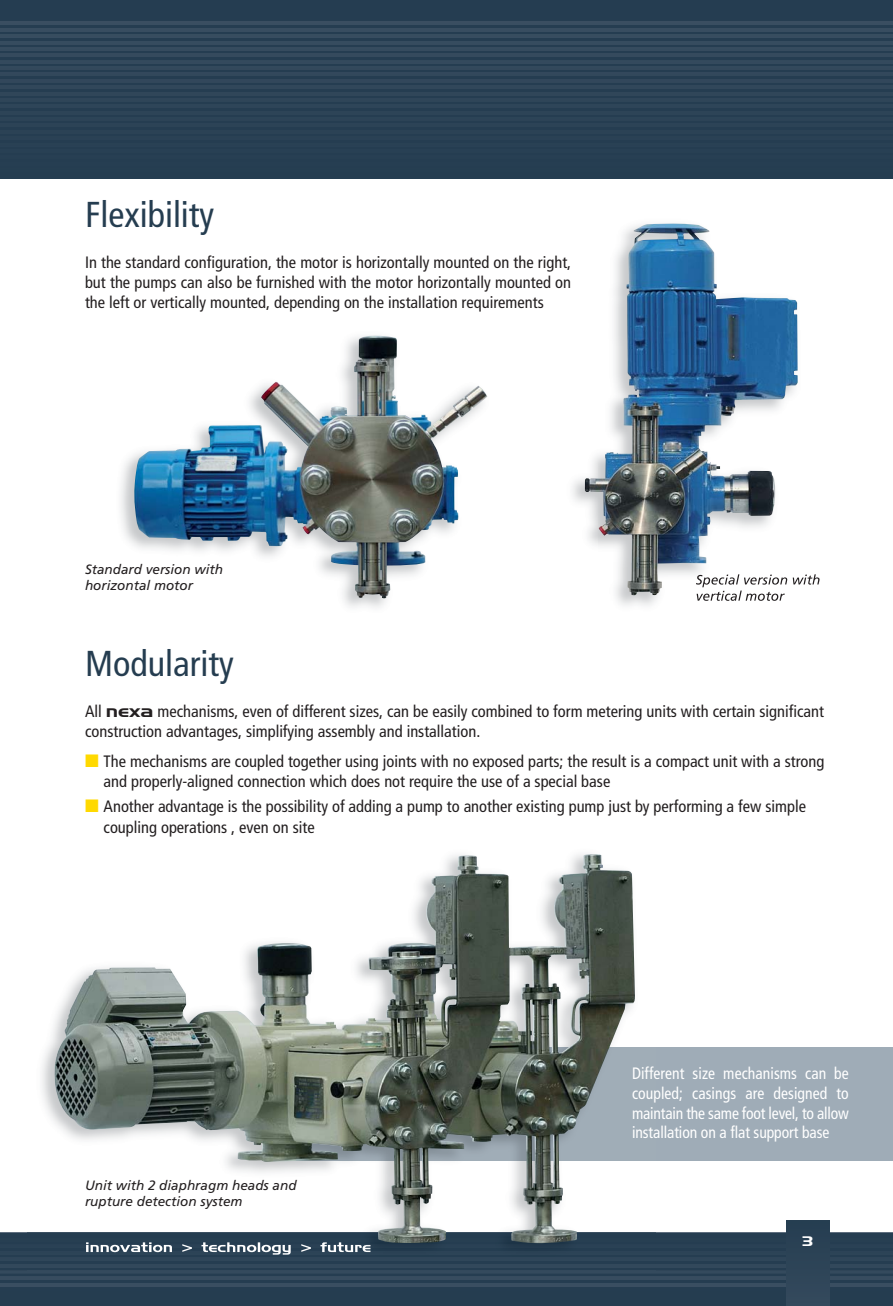
<style>
.page{position:relative;width:893px;height:1306px;background:#fff}
.page>*{position:absolute;margin:0;border:0;box-sizing:border-box;transform-origin:0 0}
.t1{font:condensed 36px "Frutiger LT Std";color:#253d50}
.t2{font:condensed 16.5px/19.8px "Frutiger LT Std";color:#231f20}
.t3{font:condensed 16.5px/19.8px "Frutiger LT Std";letter-spacing:-.005em;color:#fff;text-align:justify;scale:.95 1}
.t4{font:italic 13.5px/16.2px "Frutiger LT Std";color:#231f20}
.t5{font:13.5px "Handel Gothic BT";color:#fff;scale:1.25 1}
.s1{font-family:"Handel Gothic BT";font-stretch:normal}
.s2{color:#ffd900}
</style>
<div class="page">
<div style="left:268px;top:1047px;width:625px;height:113px;background:#9facb7"></div>
<img style="left:0;top:0;width:893px;height:179px">
<hr style="left:0;top:22px;width:893px;height:3px;background:#394e61">
<hr style="left:0;top:28px;width:893px;height:3px;background:#384d60">
<hr style="left:0;top:35px;width:893px;height:3px;background:#374d5f">
<hr style="left:0;top:41px;width:893px;height:3px;background:#364c5f">
<hr style="left:0;top:47px;width:893px;height:3px;background:#364b5e">
<hr style="left:0;top:54px;width:893px;height:3px;background:#354a5d">
<hr style="left:0;top:60px;width:893px;height:3px;background:#34495d">
<hr style="left:0;top:67px;width:893px;height:3px;background:#33485b">
<hr style="left:0;top:73px;width:893px;height:3px;background:#32485b">
<hr style="left:0;top:79px;width:893px;height:3px;background:#32475b">
<hr style="left:0;top:86px;width:893px;height:3px;background:#31475a">
<hr style="left:0;top:92px;width:893px;height:3px;background:#304659">
<hr style="left:0;top:98px;width:893px;height:3px;background:#2f4559">
<hr style="left:0;top:105px;width:893px;height:3px;background:#2e4558">
<hr style="left:0;top:111px;width:893px;height:3px;background:#2d4457">
<hr style="left:0;top:118px;width:893px;height:3px;background:#2c4357">
<hr style="left:0;top:124px;width:893px;height:3px;background:#2c4356">
<hr style="left:0;top:130px;width:893px;height:3px;background:#2b4255">
<hr style="left:0;top:137px;width:893px;height:3px;background:#2a4155">
<hr style="left:0;top:143px;width:893px;height:3px;background:#294154">
<hr style="left:0;top:149px;width:893px;height:3px;background:#284054">
<hr style="left:0;top:156px;width:893px;height:3px;background:#273f53">
<hr style="left:0;top:162px;width:893px;height:3px;background:#263e52">
<hr style="left:0;top:169px;width:893px;height:3px;background:#253e52">
<hr style="left:0;top:175px;width:893px;height:3px;background:#253d51">
<div style="left:0;top:1233px;width:893px;height:72px;background:#253d50"></div>
<hr style="left:0;top:1232px;width:893px;height:3px;background:#3d5164">
<img style="left:0;top:1266px;width:893px;height:24px">
<img style="left:0;top:1264px;width:893px;height:2px">
<hr style="left:0;top:1270px;width:893px;height:3px;background:#344a5d">
<hr style="left:0;top:1276px;width:893px;height:3px;background:#374c5f">
<hr style="left:0;top:1283px;width:893px;height:3px;background:#394e61">
<div style="left:787px;top:1220px;width:42px;height:85px;background:#2d4457"></div>
<img style="left:121px;top:335px;width:367px;height:273px">
<img style="left:192px;top:336px;width:295px;height:262px">
<img style="left:27px;top:1024px;width:629px;height:246px">
<img style="left:635px;top:1047px;width:21px;height:113px">
<img style="left:27px;top:1270px;width:629px;height:1px">
<img style="left:86px;top:1243px;width:202px;height:11px">
<img style="left:55px;top:854px;width:580px;height:389px">
<img style="left:572px;top:479px;width:248px;height:127px">
<img style="left:798px;top:574px;width:11px;height:13px">
<img style="left:697px;top:595px;width:88px;height:6px">
<img style="left:585px;top:223px;width:213px;height:372px">
<h1 class="t1" style="left:85px;top:200px;width:131px">Flexibility</h1>
<p class="t2" style="left:85px;top:254px;width:488px;text-align:justify">In the standard configuration, the motor is horizontally mounted on the right, but the pumps can also be furnished with the motor horizontally mounted on the left or vertically mounted, depending on the installation requirements</p>
<p class="t4" style="left:85px;top:561px;width:140px">Standard version with horizontal motor</p>
<h1 class="t1" style="left:85px;top:648px;width:150px">Modularity</h1>
<p class="t2" style="left:85px;top:703px;width:740px">All <span class="s1">nexa</span> mechanisms, even of different sizes, can be easily combined to form metering units with certain significant construction advantages, simplifying assembly and installation.</p>
<p class="t2" style="left:104px;top:752px;width:722px;line-height:20.2px;text-indent:-19px"><span class="s2">■</span> The mechanisms are coupled together using joints with no exposed parts; the result is a compact unit with a strong and properly-aligned connection which does not require the use of a special base</p>
<p class="t2" style="left:104px;top:797px;width:704px;line-height:20.2px;text-indent:-19px"><span class="s2">■</span> Another advantage is the possibility of adding a pump to another existing pump just by performing a few simple coupling operations , even on site</p>
<p class="t4" style="left:85px;top:1177px;width:213px">Unit with 2 diaphragm heads and rupture detection system</p>
<p class="t3" style="left:632px;top:1064px;width:230px">Different size mechanisms can be coupled; casings are designed to maintain the same foot level, to allow installation on a flat support base</p>
<p class="t5" style="left:803px;top:1233px;width:10px">3</p>
</div>
